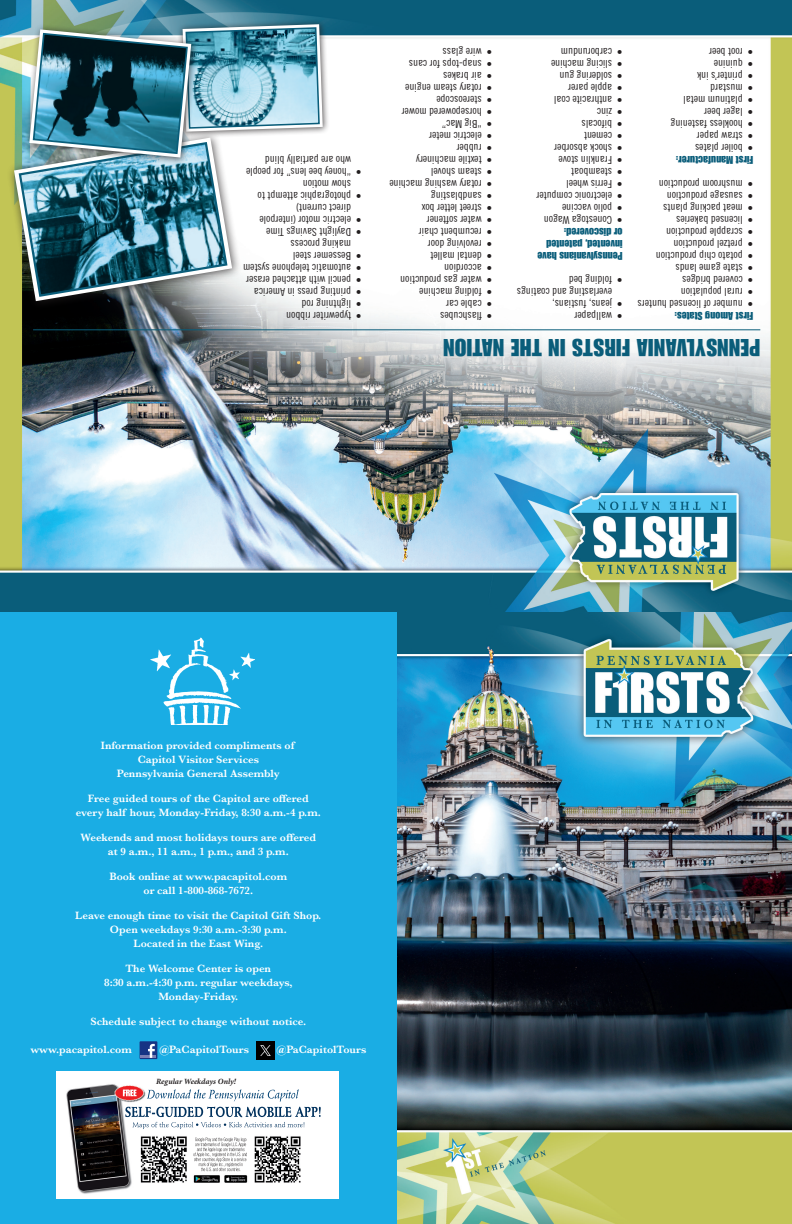
<style>
.page{position:relative;width:792px;height:1224px;background:#fff}
.page>*{position:absolute;margin:0;border:0;box-sizing:border-box;transform-origin:0 0}
.t1{font:24px "Impact LT Std";letter-spacing:.02em;color:#0a5d7a}
.t2{font:11px/12px "Trade Gothic LT Std Cn 18";color:#231f20}
.t3{font:600 11px/14px "Baskerville";color:#fff;text-align:center}
.t4{font:11px/12px "Impact LT Std";color:#0a5d7a}
.t5{font:italic 700 8px "Minion Pro";color:#231f20}
</style>
<div class="page">
<img style="left:0;top:0;width:792px;height:612px">
<img style="left:397px;top:612px;width:395px;height:612px">
<div style="left:0;top:612px;width:397px;height:612px;background:#1aade4"></div>
<hr style="left:33px;top:329px;width:727px;height:1px;background:#0a5d7a">
<div style="left:7px;top:131px;width:235px;height:180px;background:#231f20;opacity:.75"></div>
<svg style="left:8px;top:132px;width:230px;height:175px;background:#7e8356"></svg>
<div style="left:177px;top:19px;width:153px;height:120px;background:#231f20;opacity:.75"></div>
<img style="left:17px;top:21px;width:309px;height:277px">
<img style="left:150px;top:637px;width:105px;height:88px">
<div style="left:56px;top:1071px;width:282px;height:128px;background:#fff"></div>
<img style="left:66px;top:1084px;width:255px;height:110px">
<img style="left:125px;top:1107px;width:179px;height:10px">
<img style="left:173px;top:1089px;width:126px;height:10px">
<img style="left:155px;top:1122px;width:84px;height:5px">
<img style="left:252px;top:1122px;width:52px;height:5px">
<img style="left:123px;top:1090px;width:14px;height:6px">
<img style="left:195px;top:1137px;width:51px;height:5px">
<img style="left:200px;top:1142px;width:46px;height:9px">
<img style="left:195px;top:1152px;width:46px;height:9px">
<svg style="left:241px;top:1153px;width:6px;height:8px"></svg>
<img style="left:204px;top:1162px;width:39px;height:5px">
<img style="left:201px;top:1167px;width:39px;height:4px">
<div style="left:140px;top:1041px;width:17px;height:18px;background:#163484"></div>
<hr style="left:141px;top:1055px;width:15px;height:3px;background:#7b7fb3">
<svg style="left:148px;top:1044px;width:7px;height:14px"></svg>
<img style="left:256px;top:1041px;width:18px;height:18px">
<p class="t2" style="left:492px;top:58px;width:51px;rotate:-180deg">• wire glass</p>
<p class="t2" style="left:623px;top:58px;width:63px;rotate:-180deg">• carborundum</p>
<p class="t2" style="left:753px;top:58px;width:45px;rotate:-180deg">• root beer</p>
<p class="t2" style="left:492px;top:70px;width:85px;rotate:-180deg">• snap-tops for cans</p>
<p class="t2" style="left:623px;top:70px;width:73px;rotate:-180deg">• slicing machine</p>
<p class="t2" style="left:753px;top:70px;width:41px;rotate:-180deg">• quinine</p>
<p class="t2" style="left:492px;top:82px;width:50px;rotate:-180deg">• air brakes</p>
<p class="t2" style="left:623px;top:82px;width:64px;rotate:-180deg">• soldering gun</p>
<p class="t2" style="left:753px;top:82px;width:57px;rotate:-180deg">• printer’s ink</p>
<p class="t2" style="left:492px;top:94px;width:88px;rotate:-180deg">• rotary steam engine</p>
<p class="t2" style="left:623px;top:94px;width:56px;rotate:-180deg">• apple parer</p>
<p class="t2" style="left:753px;top:94px;width:44px;rotate:-180deg">• mustard</p>
<p class="t2" style="left:492px;top:106px;width:57px;rotate:-180deg">• stereoscope</p>
<p class="t2" style="left:623px;top:106px;width:70px;rotate:-180deg">• anthracite coal</p>
<p class="t2" style="left:753px;top:106px;width:71px;rotate:-180deg">• platinum metal</p>
<p class="t2" style="left:492px;top:118px;width:92px;rotate:-180deg">• horsepowered mower</p>
<p class="t2" style="left:623px;top:118px;width:27px;rotate:-180deg">• zinc</p>
<p class="t2" style="left:753px;top:118px;width:50px;rotate:-180deg">• lager beer</p>
<p class="t2" style="left:492px;top:130px;width:52px;rotate:-180deg">• “Big Mac”</p>
<p class="t2" style="left:623px;top:130px;width:42px;rotate:-180deg">• bifocals</p>
<p class="t2" style="left:753px;top:130px;width:84px;rotate:-180deg">• hookless fastening</p>
<p class="t2" style="left:492px;top:142px;width:64px;rotate:-180deg">• electric meter</p>
<p class="t2" style="left:623px;top:142px;width:40px;rotate:-180deg">• cement</p>
<p class="t2" style="left:753px;top:142px;width:58px;rotate:-180deg">• straw paper</p>
<p class="t2" style="left:492px;top:154px;width:37px;rotate:-180deg">• rubber</p>
<p class="t2" style="left:623px;top:154px;width:70px;rotate:-180deg">• shock absorber</p>
<p class="t2" style="left:753px;top:154px;width:60px;rotate:-180deg">• boiler plates</p>
<p class="t2" style="left:351px;top:178px;width:107px;text-indent:-10px;rotate:-180deg">• “honey bee lens” for people who are partially blind</p>
<p class="t2" style="left:492px;top:166px;width:77px;rotate:-180deg">• textile machinery</p>
<p class="t2" style="left:492px;top:178px;width:63px;rotate:-180deg">• steam shovel</p>
<p class="t2" style="left:623px;top:166px;width:66px;rotate:-180deg">• Franklin stove</p>
<p class="t2" style="left:623px;top:178px;width:53px;rotate:-180deg">• steamboat</p>
<p class="t4" style="left:753px;top:166px;width:79px;rotate:-180deg">First Manufacturer:</p>
<p class="t2" style="left:351px;top:202px;width:95px;text-indent:-10px;rotate:-180deg">• photographic attempt to show motion</p>
<p class="t2" style="left:492px;top:190px;width:104px;rotate:-180deg">• rotary washing machine</p>
<p class="t2" style="left:492px;top:202px;width:63px;rotate:-180deg">• sandblasting</p>
<p class="t2" style="left:623px;top:190px;width:58px;rotate:-180deg">• Ferris wheel</p>
<p class="t2" style="left:623px;top:202px;width:88px;rotate:-180deg">• electronic computer</p>
<p class="t2" style="left:753px;top:190px;width:96px;rotate:-180deg">• mushroom production</p>
<p class="t2" style="left:753px;top:202px;width:88px;rotate:-180deg">• sausage production</p>
<p class="t2" style="left:351px;top:226px;width:93px;text-indent:-10px;rotate:-180deg">• electric motor (interpole direct current)</p>
<p class="t2" style="left:492px;top:214px;width:72px;rotate:-180deg">• street letter box</p>
<p class="t2" style="left:492px;top:226px;width:67px;rotate:-180deg">• water softener</p>
<p class="t2" style="left:623px;top:214px;width:62px;rotate:-180deg">• polio vaccine</p>
<p class="t2" style="left:623px;top:226px;width:80px;rotate:-180deg">• Conestoga Wagon</p>
<p class="t2" style="left:753px;top:214px;width:91px;rotate:-180deg">• meat packing plants</p>
<p class="t2" style="left:753px;top:226px;width:78px;rotate:-180deg">• licensed bakeries</p>
<p class="t2" style="left:362px;top:238px;width:97px;rotate:-180deg">• Daylight Savings Time</p>
<p class="t2" style="left:362px;top:262px;width:72px;text-align:right;rotate:-180deg">• Bessemer steel making process</p>
<p class="t2" style="left:492px;top:238px;width:75px;rotate:-180deg">• recumbent chair</p>
<p class="t2" style="left:492px;top:250px;width:66px;rotate:-180deg">• revolving door</p>
<p class="t2" style="left:492px;top:262px;width:63px;rotate:-180deg">• dental mallet</p>
<p class="t4" style="left:623px;top:262px;width:87px;rotate:-180deg">Pennsylvanians have invented, patented or discovered:</p>
<p class="t2" style="left:753px;top:238px;width:88px;rotate:-180deg">• scrapple production</p>
<p class="t2" style="left:753px;top:250px;width:81px;rotate:-180deg">• pretzel production</p>
<p class="t2" style="left:753px;top:262px;width:99px;rotate:-180deg">• potato chip production</p>
<p class="t2" style="left:362px;top:274px;width:120px;rotate:-180deg">• automatic telephone system</p>
<p class="t2" style="left:492px;top:274px;width:49px;rotate:-180deg">• accordion</p>
<p class="t2" style="left:753px;top:274px;width:79px;rotate:-180deg">• state game lands</p>
<p class="t2" style="left:362px;top:286px;width:117px;rotate:-180deg">• pencil with attached eraser</p>
<p class="t2" style="left:492px;top:286px;width:93px;rotate:-180deg">• water gas production</p>
<p class="t2" style="left:623px;top:286px;width:55px;rotate:-180deg">• folding bed</p>
<p class="t2" style="left:753px;top:286px;width:72px;rotate:-180deg">• covered bridges</p>
<p class="t2" style="left:362px;top:298px;width:109px;rotate:-180deg">• printing press in America</p>
<p class="t2" style="left:362px;top:310px;width:61px;rotate:-180deg">• lightning rod</p>
<p class="t2" style="left:492px;top:298px;width:74px;rotate:-180deg">• folding machine</p>
<p class="t2" style="left:492px;top:310px;width:47px;rotate:-180deg">• cable car</p>
<p class="t2" style="left:612px;top:310px;width:97px;text-indent:-10px;rotate:-180deg">• jeans, fustians, everlasting and coatings</p>
<p class="t2" style="left:753px;top:298px;width:74px;rotate:-180deg">• rural population</p>
<p class="t2" style="left:753px;top:310px;width:117px;rotate:-180deg">• number of licensed hunters</p>
<p class="t2" style="left:362px;top:322px;width:77px;rotate:-180deg">• typewriter ribbon</p>
<p class="t2" style="left:492px;top:322px;width:53px;rotate:-180deg">• flashcubes</p>
<p class="t2" style="left:623px;top:322px;width:50px;rotate:-180deg">• wallpaper</p>
<p class="t4" style="left:753px;top:322px;width:80px;rotate:-180deg">First Among States:</p>
<h1 class="t1" style="left:760px;top:361px;width:319px;rotate:-180deg">PENNSYLVANIA FIRSTS IN THE NATION</h1>
<p class="t3" style="left:101px;top:738px;width:195px">Information provided compliments of<br>Capitol Visitor Services<br>Pennsylvania General Assembly</p>
<p class="t3" style="left:76px;top:791px;width:247px">Free guided tours of the Capitol are offered every half hour, Monday-Friday, 8:30 a.m.-4 p.m.</p>
<p class="t3" style="left:81px;top:830px;width:237px">Weekends and most holidays tours are offered at 9 a.m., 11 a.m., 1 p.m., and 3 p.m.</p>
<p class="t3" style="left:110px;top:869px;width:179px">Book online at www.pacapitol.com or call 1-800-868-7672.</p>
<p class="t3" style="left:75px;top:908px;width:248px">Leave enough time to visit the Capitol Gift Shop.<br>Open weekdays 9:30 a.m.-3:30 p.m.<br>Located in the East Wing.</p>
<p class="t3" style="left:104px;top:962px;width:190px">The Welcome Center is open<br>8:30 a.m.-4:30 p.m. regular weekdays,<br>Monday-Friday.</p>
<p class="t3" style="left:90px;top:1015px;width:217px">Schedule subject to change without notice.</p>
<p class="t3" style="left:30px;top:1043px;width:103px">www.pacapitol.com</p>
<p class="t3" style="left:159px;top:1043px;width:91px">@PaCapitolTours</p>
<p class="t3" style="left:277px;top:1043px;width:91px">@PaCapitolTours</p>
<p class="t5" style="left:156px;top:1076px;width:81px">Regular Weekdays Only!</p>
</div>
